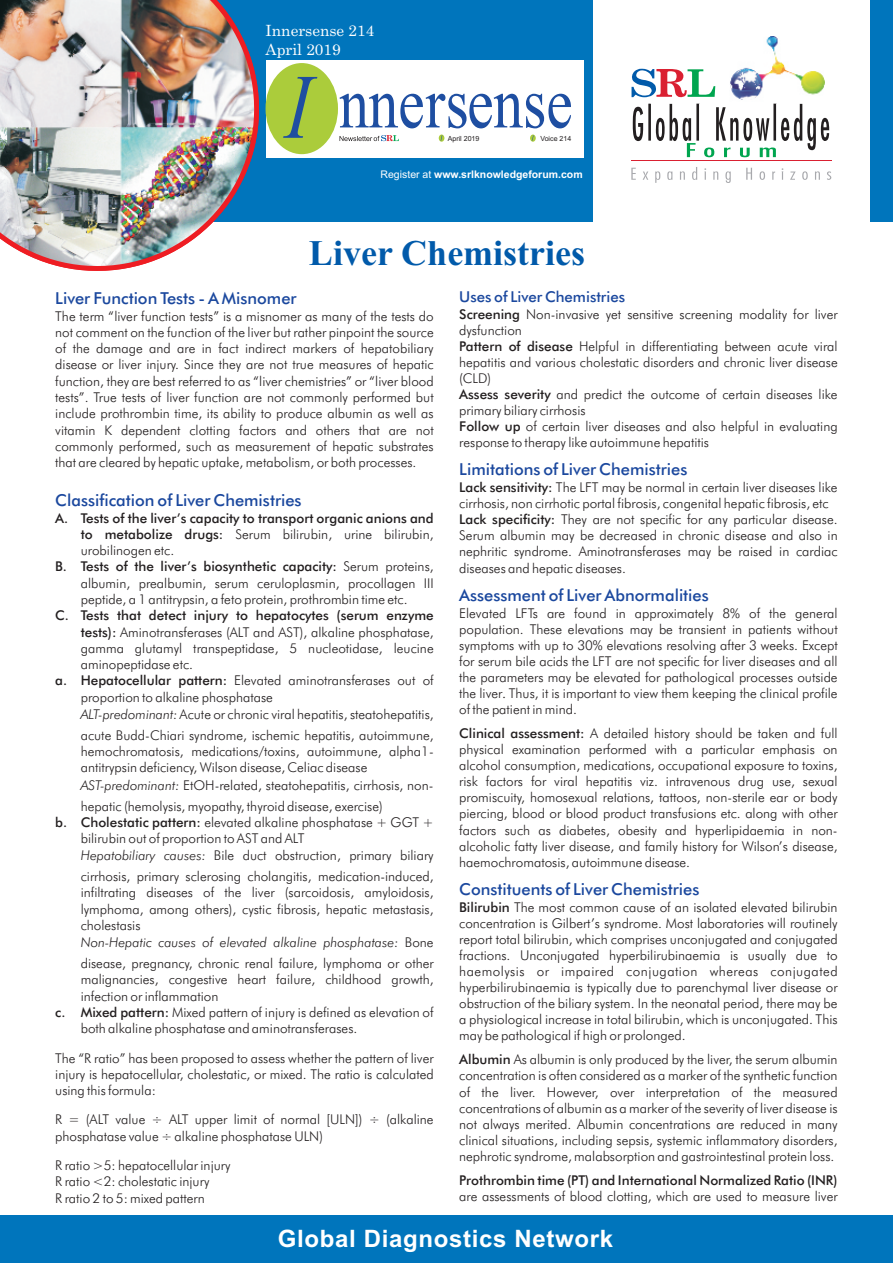
<style>
.page{position:relative;width:893px;height:1263px;background:#fff}
.page>*{position:absolute;margin:0;border:0;box-sizing:border-box;transform-origin:0 0}
.t1{font:700 36px "Times New Roman";color:#015aaa}
.t2{font:700 24px "Arial";letter-spacing:.03em;color:#fff}
.t3{font:500 16.5px "Futura BT";color:#1b489e}
.t4{font:15.45px/19.4px "Century Schoolbook";color:#fff}
.t5{font:500 15px "Futura BT";color:#1b489e}
.t6{font:300 13.5px/16px "Futura BT";color:#231f20;text-align:justify}
.t7{font:500 13.5px "Futura BT";color:#231f20}
.t8{font:700 10.5px "Arial";color:#fff}
.t9{font:7.05px "Arial";color:#231f20}
.s1{font-weight:400}
.s2{font-weight:500}
.s3{font-weight:300}
.s4{font-style:italic}
.s5{font-family:"Times New Roman";font-weight:400}
</style>
<div class="page">
<div style="left:2px;top:0;width:590px;height:221px;background:#0075bc"></div>
<div style="left:871px;top:0;width:22px;height:221px;background:#0075bc"></div>
<img style="left:0;top:0;width:259px;height:271px">
<div style="left:0;top:1215px;width:893px;height:48px;background:#0075bc"></div>
<div style="left:266px;top:61px;width:318px;height:97px;background:#fff"></div>
<div style="left:266px;top:63px;width:72px;height:91px;background:#abcc3b;border-radius:50%"></div>
<svg style="left:283px;top:77px;width:34px;height:61px"></svg>
<svg style="left:339px;top:94px;width:232px;height:34px"></svg>
<img style="left:730px;top:36px;width:95px;height:64px">
<svg style="left:631px;top:69px;width:84px;height:28px"></svg>
<svg style="left:633px;top:104px;width:196px;height:53px"></svg>
<svg style="left:631px;top:167px;width:200px;height:16px"></svg>
<hr style="left:631px;top:161px;width:201px;height:1px;background:#da2031">
<svg style="left:439px;top:135px;width:5px;height:7px"></svg>
<svg style="left:530px;top:135px;width:6px;height:7px"></svg>
<svg style="left:531px;top:136px;width:3px;height:4px"></svg>
<svg style="left:339px;top:135px;width:60px;height:6px"></svg>
<p class="t4" style="left:266px;top:22px;width:110px">Innersense 214<br>April 2019</p>
<p class="t9" style="left:448px;top:136px;width:33px">April 2019</p>
<p class="t9" style="left:540px;top:136px;width:32px">Voice 214</p>
<p class="t8" style="left:381px;top:170px;width:204px"><span class="s1">Register at</span> www.srlknowledgeforum.com</p>
<p class="t3" style="left:55px;top:291px;width:243px">Liver Function Tests - A Misnomer</p>
<h1 class="t1" style="left:309px;top:240px;width:278px">Liver Chemistries</h1>
<p class="t5" style="left:459px;top:291px;width:167px">Uses of Liver Chemistries</p>
<p class="t6" style="left:55px;top:309px;width:380px">The term “liver function tests” is a misnomer as many of the tests do not comment on the function of the liver but rather pinpoint the source of the damage and are in fact indirect markers of hepatobiliary disease or liver injury. Since they are not true measures of hepatic function, they are best referred to as “liver chemistries” or “liver blood tests”. True tests of liver function are not commonly performed but include prothrombin time, its ability to produce albumin as well as vitamin K dependent clotting factors and others that are not commonly performed, such as measurement of hepatic substrates that are cleared by hepatic uptake, metabolism, or both processes.</p>
<p class="t3" style="left:55px;top:493px;width:248px">Classification of Liver Chemistries</p>
<p class="t7" style="left:55px;top:512px;width:380px">A. Tests of the liver’s capacity to transport organic anions and</p>
<p class="t6" style="left:81px;top:527px;width:354px"><span class="s2">to metabolize drugs:</span> Serum bilirubin, urine bilirubin,</p>
<p class="t6" style="left:81px;top:544px;width:95px">urobilinogen etc.</p>
<p class="t7" style="left:55px;top:561px;width:380px">B. Tests of the liver’s biosynthetic capacity: <span class="s3">Serum proteins,</span></p>
<p class="t6" style="left:81px;top:576px;width:354px">albumin, prealbumin, serum ceruloplasmin, procollagen III</p>
<p class="t6" style="left:81px;top:592px;width:328px">peptide, a 1 antitrypsin, a feto protein, prothrombin time etc.</p>
<p class="t7" style="left:55px;top:610px;width:380px">C. Tests that detect injury to hepatocytes (serum enzyme</p>
<p class="t6" style="left:81px;top:625px;width:354px"><span class="s2">tests):</span> Aminotransferases (ALT and AST), alkaline phosphatase,</p>
<p class="t6" style="left:81px;top:641px;width:354px">gamma glutamyl transpeptidase, 5 nucleotidase, leucine</p>
<p class="t6" style="left:81px;top:658px;width:114px">aminopeptidase etc.</p>
<p class="t6" style="left:55px;top:674px;width:380px"><span class="s2">a. Hepatocellular pattern:</span> Elevated aminotransferases out of</p>
<p class="t6" style="left:81px;top:690px;width:194px">proportion to alkaline phosphatase</p>
<p class="t6" style="left:81px;top:707px;width:354px"><span class="s4">ALT-predominant:</span> Acute or chronic viral hepatitis, steatohepatitis,</p>
<p class="t6" style="left:81px;top:728px;width:354px;line-height:16.5px;text-align:left">acute Budd-Chiari syndrome, ischemic hepatitis, autoimmune, hemochromatosis, medications/toxins, autoimmune, alpha1- antitrypsin deficiency, Wilson disease, Celiac disease <span class="s4">AST-predominant:</span> EtOH-related, steatohepatitis, cirrhosis, non-</p>
<p class="t6" style="left:81px;top:799px;width:304px">hepatic (hemolysis, myopathy, thyroid disease, exercise)</p>
<p class="t6" style="left:55px;top:815px;width:380px"><span class="s2">b. Cholestatic pattern:</span> elevated alkaline phosphatase + GGT +</p>
<p class="t6" style="left:81px;top:831px;width:225px">bilirubin out of proportion to AST and ALT</p>
<p class="t6" style="left:81px;top:849px;width:354px"><span class="s4">Hepatobiliary causes:</span> Bile duct obstruction, primary biliary</p>
<p class="t6" style="left:81px;top:869px;width:354px;line-height:16.5px;text-align:left">cirrhosis, primary sclerosing cholangitis, medication-induced, infiltrating diseases of the liver (sarcoidosis, amyloidosis, lymphoma, among others), cystic fibrosis, hepatic metastasis, cholestasis<br><span class="s4">Non-Hepatic causes of elevated alkaline phosphatase:</span> Bone</p>
<p class="t6" style="left:81px;top:956px;width:354px">disease, pregnancy, chronic renal failure, lymphoma or other</p>
<p class="t6" style="left:81px;top:973px;width:354px">malignancies, congestive heart failure, childhood growth,</p>
<p class="t6" style="left:81px;top:989px;width:139px">infection or inflammation</p>
<p class="t6" style="left:55px;top:1005px;width:380px"><span class="s2">c. Mixed pattern:</span> Mixed pattern of injury is defined as elevation of</p>
<p class="t6" style="left:81px;top:1022px;width:278px">both alkaline phosphatase and aminotransferases.</p>
<p class="t6" style="left:55px;top:1051px;width:380px">The “R ratio” has been proposed to assess whether the pattern of liver injury is hepatocellular, cholestatic, or mixed. The ratio is calculated using this formula:</p>
<p class="t6" style="left:55px;top:1113px;width:380px">R = (ALT value ÷ ALT upper limit of normal [ULN]) ÷ (alkaline phosphatase value ÷ alkaline phosphatase ULN)</p>
<p class="t6" style="left:55px;top:1158px;width:177px;text-align:left">R ratio &gt;5: hepatocellular injury<br>R ratio &lt;2: cholestatic injury<br>R ratio 2 to 5: mixed pattern</p>
<p class="t6" style="left:459px;top:307px;width:380px;text-align:left"><span class="s2">Screening</span> Non-invasive yet sensitive screening modality for liver dysfunction<br><span class="s2">Pattern of disease</span> Helpful in differentiating between acute viral hepatitis and various cholestatic disorders and chronic liver disease (CLD)<br><span class="s2">Assess severity</span> and predict the outcome of certain diseases like primary biliary cirrhosis<br><span class="s2">Follow up</span> of certain liver diseases and also helpful in evaluating response to therapy like autoimmune hepatitis</p>
<p class="t6" style="left:459px;top:481px;width:380px;text-align:left"><span class="s2">Lack sensitivity:</span> The LFT may be normal in certain liver diseases like cirrhosis, non cirrhotic portal fibrosis, congenital hepatic fibrosis, etc <span class="s2">Lack specificity:</span> They are not specific for any particular disease.<br>Serum albumin may be decreased in chronic disease and also in nephritic syndrome. Aminotransferases may be raised in cardiac diseases and hepatic diseases.</p>
<p class="t6" style="left:459px;top:606px;width:380px">Elevated LFTs are found in approximately 8% of the general population. These elevations may be transient in patients without symptoms with up to 30% elevations resolving after 3 weeks. Except for serum bile acids the LFT are not specific for liver diseases and all the parameters may be elevated for pathological processes outside the liver<span class="s5">.</span> Thus, it is important to view them keeping the clinical profile of the patient in mind.</p>
<p class="t6" style="left:459px;top:727px;width:380px"><span class="s2">Clinical assessment:</span> A detailed history should be taken and full physical examination performed with a particular emphasis on alcohol consumption, medications, occupational exposure to toxins, risk factors for viral hepatitis viz. intravenous drug use, sexual promiscuity, homosexual relations, tattoos, non-sterile ear or body piercing, blood or blood product transfusions etc. along with other factors such as diabetes, obesity and hyperlipidaemia in non&shy;alcoholic fatty liver disease, and family history for Wilson’s disease, haemochromatosis, autoimmune disease.</p>
<p class="t6" style="left:459px;top:900px;width:380px"><span class="s2">Bilirubin</span> The most common cause of an isolated elevated bilirubin concentration is Gilbert’s syndrome. Most laboratories will routinely report total bilirubin, which comprises unconjugated and conjugated fractions. Unconjugated hyperbilirubinaemia is usually due to haemolysis or impaired conjugation whereas conjugated hyperbilirubinaemia is typically due to parenchymal liver disease or obstruction of the biliary system. In the neonatal period, there may be a physiological increase in total bilirubin, which is unconjugated. This may be pathological if high or prolonged.</p>
<p class="t6" style="left:459px;top:1053px;width:380px"><span class="s2">Albumin</span> As albumin is only produced by the liver, the serum albumin concentration is often considered as a marker of the synthetic function of the liver. However, over interpretation of the measured concentrations of albumin as a marker of the severity of liver disease is not always merited. Albumin concentrations are reduced in many clinical situations, including sepsis, systemic inflammatory disorders, nephrotic syndrome, malabsorption and gastrointestinal protein loss.</p>
<p class="t7" style="left:459px;top:1174px;width:380px">Prothrombin time (PT) and International Normalized Ratio (INR)</p>
<p class="t6" style="left:459px;top:1189px;width:380px">are assessments of blood clotting, which are used to measure liver</p>
<p class="t3" style="left:459px;top:463px;width:230px">Limitations of Liver Chemistries</p>
<p class="t3" style="left:459px;top:588px;width:251px">Assessment of Liver Abnormalities</p>
<p class="t3" style="left:459px;top:882px;width:242px">Constituents of Liver Chemistries</p>
<h2 class="t2" style="left:278px;top:1230px;width:337px">Global Diagnostics Network</h2>
</div>
